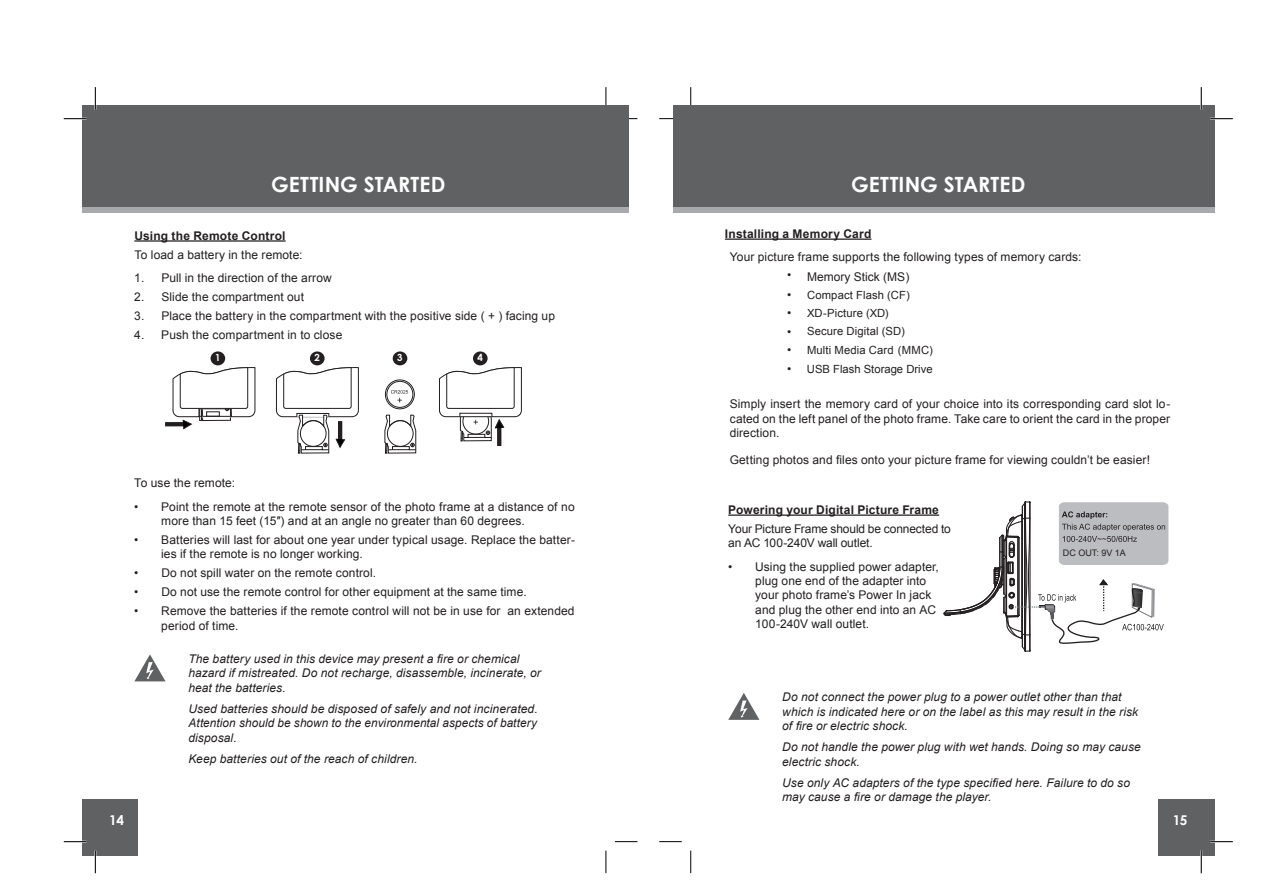
<style>
.page{position:relative;width:1263px;height:893px;background:#fff}
.page>*{position:absolute;margin:0;border:0;box-sizing:border-box;transform-origin:0 0}
.t1{font:700 21px "Century Gothic";letter-spacing:.005em;color:#fff}
.t2{font:700 13.5px "Century Gothic";color:#fff}
.t3{font:12px/18.9px "Arial";letter-spacing:.01em;color:#231f20}
.t4{font:italic 12px/14.4px "Arial";letter-spacing:.01em;color:#231f20}
.t5{font:700 12px "Arial";letter-spacing:.015em;color:#231f20}
.t6{font:12px/14.4px "Arial";letter-spacing:-.01em;color:#231f20}
.t7{font:11.25px/18px "Arial";letter-spacing:.01em;color:#231f20}
.t8{font:9px "Arial";color:#231f20}
</style>
<div class="page">
<svg style="left:615px;top:841px;width:22px;height:1px"></svg>
<svg style="left:606px;top:87px;width:1px;height:18px"></svg>
<svg style="left:606px;top:850px;width:1px;height:23px"></svg>
<svg style="left:82px;top:206px;width:546px;height:7px;background:#9d9ea2"></svg>
<div style="left:82px;top:105px;width:546px;height:101px;background:#5f6162"></div>
<div style="left:82px;top:799px;width:56px;height:56px;background:#5f6162"></div>
<hr style="left:94px;top:850px;width:2px;height:23px;background:#fff">
<hr style="left:94px;top:87px;width:2px;height:23px;background:#fff">
<hr style="left:64px;top:118px;width:22px;height:2px;background:#fff">
<svg style="left:95px;top:850px;width:1px;height:23px"></svg>
<svg style="left:95px;top:87px;width:1px;height:23px"></svg>
<svg style="left:64px;top:841px;width:22px;height:1px"></svg>
<svg style="left:64px;top:118px;width:22px;height:1px"></svg>
<svg style="left:659px;top:118px;width:14px;height:1px"></svg>
<svg style="left:659px;top:841px;width:23px;height:1px"></svg>
<svg style="left:690px;top:87px;width:1px;height:18px"></svg>
<svg style="left:690px;top:850px;width:1px;height:23px"></svg>
<svg style="left:673px;top:206px;width:542px;height:7px;background:#9d9ea2"></svg>
<div style="left:673px;top:105px;width:542px;height:101px;background:#5f6162"></div>
<div style="left:1158px;top:799px;width:57px;height:56px;background:#5f6162"></div>
<hr style="left:1210px;top:118px;width:23px;height:2px;background:#fff">
<hr style="left:1200px;top:87px;width:2px;height:23px;background:#fff">
<hr style="left:1200px;top:850px;width:2px;height:23px;background:#fff">
<svg style="left:1210px;top:118px;width:23px;height:1px"></svg>
<svg style="left:1210px;top:841px;width:23px;height:1px"></svg>
<svg style="left:1201px;top:87px;width:1px;height:23px"></svg>
<svg style="left:1201px;top:850px;width:1px;height:23px"></svg>
<hr style="left:134px;top:240px;width:152px;height:2px;background:#231f20">
<svg style="left:134px;top:654px;width:32px;height:27px"></svg>
<svg style="left:385px;top:380px;width:29px;height:29px"></svg>
<div style="left:385px;top:380px;width:30px;height:29px;border:1px solid #231f20;border-radius:50%"></div>
<div style="left:387px;top:381px;width:26px;height:26px;background:#fff;border-radius:50%"></div>
<div style="left:386px;top:381px;width:27px;height:27px;border:1px solid #231f20;border-radius:50%"></div>
<svg style="left:391px;top:390px;width:17px;height:12px"></svg>
<svg style="left:165px;top:422px;width:7px;height:4px"></svg>
<svg style="left:439px;top:367px;width:83px;height:79px"></svg>
<div style="left:310px;top:351px;width:15px;height:14px;background:#231f20;border-radius:50%"></div>
<div style="left:210px;top:351px;width:15px;height:14px;background:#231f20;border-radius:50%"></div>
<div style="left:473px;top:351px;width:15px;height:14px;background:#231f20;border-radius:50%"></div>
<div style="left:393px;top:351px;width:14px;height:14px;background:#231f20;border-radius:50%"></div>
<hr style="left:725px;top:238px;width:146px;height:2px;background:#231f20">
<hr style="left:728px;top:514px;width:211px;height:2px;background:#231f20">
<svg style="left:728px;top:693px;width:31px;height:27px"></svg>
<svg style="left:943px;top:501px;width:225px;height:151px"></svg>
<svg style="left:172px;top:367px;width:83px;height:63px"></svg>
<svg style="left:276px;top:367px;width:83px;height:87px"></svg>
<svg style="left:384px;top:414px;width:32px;height:40px"></svg>
<h1 class="t1" style="left:271px;top:168px;width:176px">GETTING STARTED</h1>
<p class="t5" style="left:134px;top:228px;width:153px">Using the Remote Control</p>
<p class="t3" style="left:161px;top:243px;width:172px;line-height:23.4px;text-indent:-27px">To load a battery in the remote:<br>Pull in the direction of the arrow</p>
<p class="t3" style="left:161px;top:287px;width:395px">Slide the compartment out<br>Place the battery in the compartment with the positive side ( + ) facing up<br>Push the compartment in to close</p>
<p class="t3" style="left:134px;top:268px;width:12px;text-align:justify">1.<br>2.<br>3.<br>4.</p>
<p class="t3" style="left:161px;top:471px;width:415px;line-height:23.4px;text-indent:-27px">To use the remote:<br>Point the remote at the remote sensor of the photo frame at a distance of no</p>
<p class="t3" style="left:161px;top:511px;width:415px">more than 15 feet (15″) and at an angle no greater than 60 degrees.<br>Batteries will last for about one year under typical usage. Replace the batter-</p>
<p class="t3" style="left:161px;top:545px;width:415px">ies if the remote is no longer working.<br>Do not spill water on the remote control.<br>Do not use the remote control for other equipment at the same time.<br>Remove the batteries if the remote control will not be in use for an extended</p>
<p class="t3" style="left:161px;top:616px;width:79px">period of time.</p>
<p class="t4" style="left:188px;top:651px;width:354px">The battery used in this device may present a fire or chemical hazard if mistreated. Do not recharge, disassemble, incinerate, or heat the batteries.</p>
<p class="t4" style="left:188px;top:701px;width:351px;text-align:justify">Used batteries should be disposed of safely and not incinerated.<br>Attention should be shown to the environmental aspects of battery disposal.</p>
<p class="t4" style="left:188px;top:751px;width:231px">Keep batteries out of the reach of children.</p>
<p class="t3" style="left:134px;top:497px;width:6px">•</p>
<p class="t3" style="left:134px;top:530px;width:6px">•</p>
<p class="t3" style="left:134px;top:564px;width:6px;text-align:justify">• • •</p>
<p class="t2" style="left:109px;top:810px;width:16px">14</p>
<h1 class="t1" style="left:851px;top:168px;width:176px">GETTING STARTED</h1>
<p class="t5" style="left:725px;top:226px;width:148px">Installing a Memory Card</p>
<p class="t3" style="left:730px;top:247px;width:353px">Your picture frame supports the following types of memory cards:</p>
<p class="t3" style="left:787px;top:264px;width:6px;line-height:20.4px">• •</p>
<p class="t3" style="left:787px;top:303px;width:6px;text-align:justify">• • • •</p>
<p class="t3" style="left:807px;top:267px;width:103px">Memory Stick (MS)</p>
<p class="t7" style="left:807px;top:286px;width:104px">Compact Flash (CF)<br>XD-Picture (XD)<br>Secure Digital (SD)</p>
<p class="t7" style="left:807px;top:341px;width:127px">Multi Media Card (MMC)</p>
<p class="t7" style="left:807px;top:360px;width:127px">USB Flash Storage Drive</p>
<p class="t3" style="left:730px;top:397px;width:442px;line-height:14.4px;text-align:justify">Simply insert the memory card of your choice into its corresponding card slot lo&shy;cated on the left panel of the photo frame. Take care to orient the card in the proper direction.</p>
<p class="t3" style="left:730px;top:450px;width:422px">Getting photos and files onto your picture frame for viewing couldn’t be easier!</p>
<p class="t5" style="left:728px;top:502px;width:212px">Powering your Digital Picture Frame</p>
<p class="t6" style="left:728px;top:521px;width:224px">Your Picture Frame should be connected to an AC 100-240V wall outlet.</p>
<p class="t3" style="left:755px;top:559px;width:185px;line-height:14.4px">Using the supplied power adapter, plug one end of the adapter into your photo frame’s Power In jack and plug the other end into an AC<br>100-240V wall outlet.</p>
<p class="t8" style="left:1063px;top:547px;width:65px">DC OUT: 9V 1A</p>
<p class="t3" style="left:728px;top:557px;width:6px">•</p>
<p class="t4" style="left:782px;top:690px;width:358px">Do not connect the power plug to a power outlet other than that which is indicated here or on the label as this may result in the risk of fire or electric shock.</p>
<p class="t4" style="left:782px;top:740px;width:360px">Do not handle the power plug with wet hands. Doing so may cause electric shock.</p>
<p class="t4" style="left:782px;top:775px;width:349px">Use only AC adapters of the type specified here. Failure to do so may cause a fire or damage the player.</p>
<p class="t2" style="left:1172px;top:810px;width:16px">15</p>
</div>
